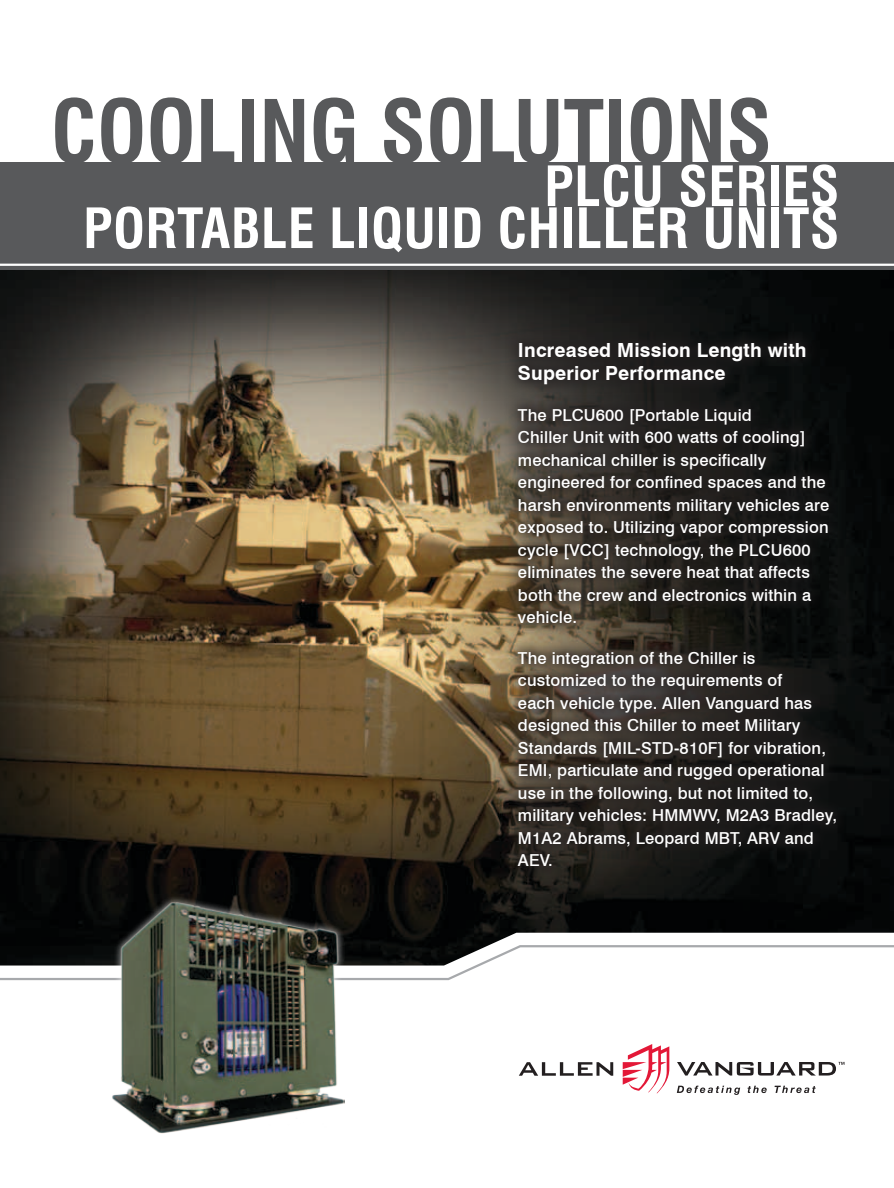
<style>
.page{position:relative;width:894px;height:1188px;background:#fff}
.page>*{position:absolute;margin:0;border:0;box-sizing:border-box;transform-origin:0 0}
.t1{font:700 condensed 84px "Swiss 721 BT";color:#58595b}
.t2{font:700 condensed 54px/42px "Swiss 721 BT";letter-spacing:.01em;color:#fff;text-align:right}
.t3{font:700 19.5px/23.4px "Swiss 721 BT";letter-spacing:.01em;color:#fff}
.t4{font:500 16.5px/22.5px "Swiss 721 BT";letter-spacing:.01em;color:#fff}
</style>
<div class="page">
<img style="left:0;top:270px;width:893px;height:663px">
<svg style="left:0;top:933px;width:845px;height:161px"></svg>
<svg style="left:0;top:944px;width:893px;height:37px"></svg>
<svg style="left:622px;top:1044px;width:47px;height:49px"></svg>
<svg style="left:676px;top:1086px;width:63px;height:9px"></svg>
<svg style="left:747px;top:1086px;width:19px;height:7px"></svg>
<svg style="left:774px;top:1086px;width:41px;height:7px"></svg>
<svg style="left:518px;top:1062px;width:95px;height:14px"></svg>
<svg style="left:676px;top:1062px;width:168px;height:14px"></svg>
<div style="left:0;top:162px;width:893px;height:108px;background:#58595b"></div>
<hr style="left:0;top:264px;width:893px;height:2px;background:#fff">
<div style="left:103px;top:895px;width:247px;height:245px;background:#fff;opacity:.75"></div>
<img style="left:109px;top:901px;width:236px;height:233px">
<svg style="left:501px;top:326px;width:346px;height:553px;background:#282520"></svg>
<h1 class="t1" style="left:51px;top:81px;width:722px">COOLING SOLUTIONS</h1>
<h2 class="t2" style="left:83px;top:165px;width:757px">PLCU SERIES<br>PORTABLE LIQUID CHILLER UNITS</h2>
<p class="t3" style="left:518px;top:338px;width:290px">Increased Mission Length with<br>Superior Performance</p>
<p class="t4" style="left:518px;top:403px;width:313px">The PLCU600 [Portable Liquid<br>Chiller Unit with 600 watts of cooling] mechanical chiller is specifically engineered for confined spaces and the harsh environments military vehicles are exposed to. Utilizing vapor compression cycle [VCC] technology, the PLCU600 eliminates the severe heat that affects both the crew and electronics within a vehicle.</p>
<p class="t4" style="left:518px;top:647px;width:320px">The integration of the Chiller is customized to the requirements of<br>each vehicle type. Allen Vanguard has designed this Chiller to meet Military Standards [MIL-STD-810F] for vibration, EMI, particulate and rugged operational use in the following, but not limited to, military vehicles: HMMWV, M2A3 Bradley, M1A2 Abrams, Leopard MBT, ARV and AEV.</p>
</div>
